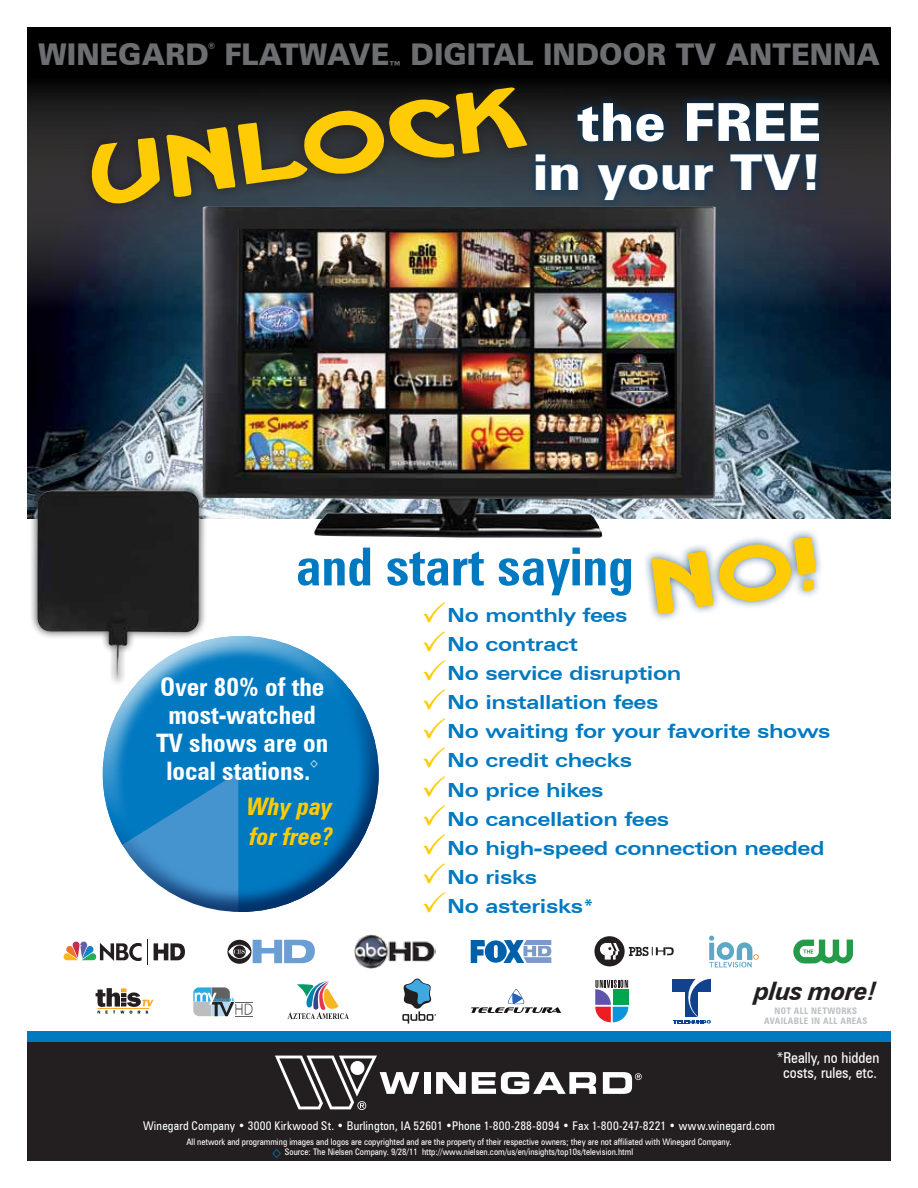
<style>
.page{position:relative;width:918px;height:1188px;background:#fff}
.page>*{position:absolute;margin:0;border:0;box-sizing:border-box;transform-origin:0 0}
.t1{font:700 condensed 52.5px "Zurich BT";color:#0079c1}
.t2{font:900 52.5px "Zurich BT";color:#fff}
.t3{font:900 49.5px "Zurich BT";color:#fff}
.t4{font:900 30px "Zurich BT";color:#6d6e71;scale:.95 1}
.t5{font:700 condensed 25.5px/28px "Zurich BT";color:#fff;text-align:center}
.t6{font:italic 700 25.5px "Zurich BT";letter-spacing:-.03em;color:#231f20}
.t7{font:italic 700 condensed 24.15px/29.4px "Zurich BT";color:#ffcb05}
.t8{font:700 expanded 19.5px/29px "Zurich BT";letter-spacing:-.02em;color:#0079c1}
.t9{font:condensed 15px/15px "Zurich BT";color:#fff;text-align:center}
.t10{font:condensed 12px "Zurich BT";letter-spacing:.015em;color:#fff}
.t11{font:condensed 9px/10.8px "Zurich BT";color:#fff}
.t12{font:700 condensed 9px/10.5px "Zurich BT";letter-spacing:.04em;color:#bcbec0;text-align:center}
.t13{font:900 8.7px "Zurich BT";color:#6d6e71;scale:.95 1}
.t14{font:700 condensed 7.5px "Zurich BT";color:#fff;scale:2 1}
.s1{font-weight:700;font-size:8.7px;color:#0079c1}
</style>
<div class="page">
<div style="left:27px;top:28px;width:864px;height:420px;background:#000"></div>
<div style="left:27px;top:1040px;width:864px;height:121px;background:#231f20"></div>
<div style="left:27px;top:1032px;width:864px;height:10px;background:#0079c1"></div>
<img style="left:27px;top:88px;width:864px;height:430px">
<div style="left:29px;top:482px;width:178px;height:205px;background:#231f20;opacity:.75"></div>
<img style="left:38px;top:491px;width:161px;height:188px">
<div style="left:102px;top:635px;width:271px;height:213px;background:#fff;opacity:.75"></div>
<div style="left:102px;top:676px;width:279px;height:236px;background:#003868;opacity:.75"></div>
<img style="left:354px;top:934px;width:82px;height:35px">
<svg style="left:471px;top:940px;width:80px;height:23px"></svg>
<svg style="left:154px;top:943px;width:31px;height:17px"></svg>
<svg style="left:63px;top:939px;width:85px;height:25px"></svg>
<div style="left:594px;top:936px;width:31px;height:30px;background:#231f20;border-radius:50%"></div>
<svg style="left:600px;top:943px;width:20px;height:17px"></svg>
<svg style="left:629px;top:947px;width:45px;height:9px"></svg>
<svg style="left:227px;top:940px;width:88px;height:24px"></svg>
<svg style="left:709px;top:936px;width:50px;height:32px"></svg>
<svg style="left:402px;top:978px;width:34px;height:46px"></svg>
<svg style="left:673px;top:979px;width:38px;height:45px"></svg>
<svg style="left:793px;top:939px;width:60px;height:24px"></svg>
<svg style="left:193px;top:987px;width:60px;height:30px"></svg>
<svg style="left:96px;top:988px;width:58px;height:26px"></svg>
<svg style="left:471px;top:989px;width:90px;height:24px"></svg>
<svg style="left:287px;top:981px;width:62px;height:38px"></svg>
<svg style="left:595px;top:980px;width:33px;height:42px"></svg>
<img style="left:202px;top:209px;width:514px;height:329px">
<div style="left:424px;top:1072px;width:7px;height:22px;background:#fff"></div>
<svg style="left:436px;top:1072px;width:30px;height:22px"></svg>
<svg style="left:472px;top:1072px;width:124px;height:22px"></svg>
<svg style="left:603px;top:1072px;width:39px;height:22px"></svg>
<svg style="left:275px;top:1056px;width:144px;height:54px"></svg>
<div style="left:527px;top:94px;width:301px;height:115px;background:#003868;opacity:.75"></div>
<svg style="left:640px;top:526px;width:181px;height:94px"></svg>
<svg style="left:73px;top:83px;width:468px;height:140px;background:#27292d"></svg>
<svg style="left:91px;top:87px;width:436px;height:117px;background:#615726"></svg>
<h3 class="t4" style="left:38px;top:36px;width:182px">WINEGARD</h3>
<p class="t13" style="left:208px;top:41px;width:9px">®</p>
<h3 class="t4" style="left:224px;top:36px;width:692px">FLATWAVE <sub>™</sub> DIGITAL INDOOR TV ANTENNA</h3>
<h1 class="t2" style="left:577px;top:90px;width:246px">THE FREE</h1>
<h2 class="t3" style="left:533px;top:143px;width:290px">IN YOUR TV!</h2>
<h1 class="t1" style="left:296px;top:535px;width:339px">and start saying</h1>
<h3 class="t8" style="left:447px;top:601px;width:385px">No monthly fees<br>No contract<br>No service disruption<br>No installation fees<br>No waiting for your favorite shows<br>No credit checks<br>No price hikes<br>No cancellation fees<br>No high-speed connection needed<br>No risks<br>No asterisks*</h3>
<h3 class="t5" style="left:156px;top:673px;width:174px">Over 80% of the most-watched<br>TV shows are on local stations.</h3>
<p class="t14" style="left:311px;top:759px;width:5px">◊</p>
<h3 class="t7" style="left:247px;top:792px;width:87px">Why pay for free?</h3>
<h3 class="t6" style="left:755px;top:976px;width:124px">plus more!</h3>
<p class="t12" style="left:764px;top:1005px;width:105px">NOT ALL NETWORKS<br>AVAILABLE IN ALL AREAS</p>
<h3 class="t9" style="left:776px;top:1050px;width:104px">*Really, no hidden costs, rules, etc.</h3>
<h3 class="t10" style="left:143px;top:1119px;width:633px">Winegard Company • 3000 Kirkwood St. • Burlington, IA 52601 •Phone 1-800-288-8094 • Fax 1-800-247-8221 • www.winegard.com</h3>
<p class="t11" style="left:272px;top:1136px;width:461px;text-indent:-86px">All network and programming images and logos are copyrighted and are the property of their respective owners; they are not affiliated with Winegard Company. <span class="s1">◊</span> Source: The Nielsen Company. 9/28/11 http://www.nielsen.com/us/en/insights/top10s/television.html</p>
</div>
